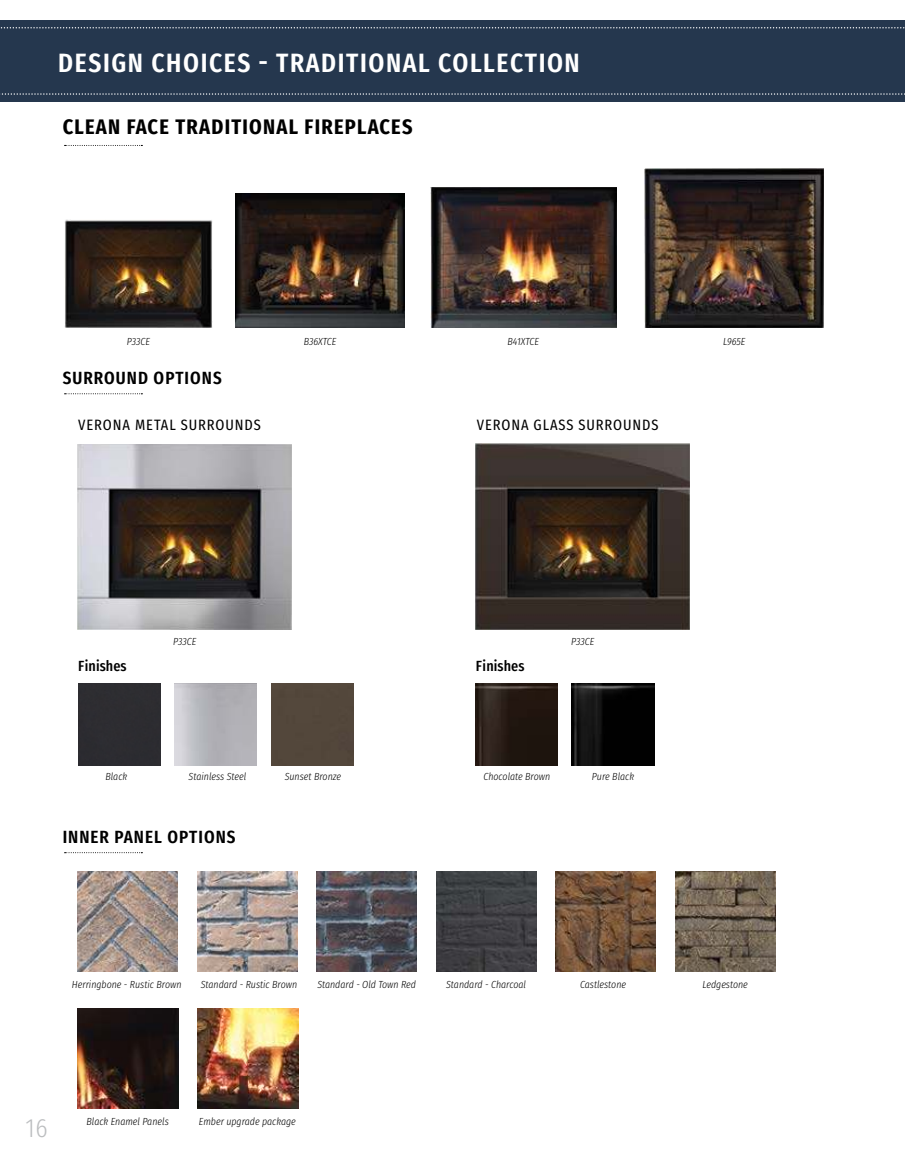
<style>
.page{position:relative;width:905px;height:1161px;background:#fff}
.page>*{position:absolute;margin:0;border:0;box-sizing:border-box;transform-origin:0 0}
.t1{font:600 26.4px "Fira Sans Condensed";letter-spacing:.06em;color:#fff}
.t2{font:300 26.4px "Fira Sans Condensed";color:#bcbec0}
.t3{font:700 21px "Fira Sans Condensed";letter-spacing:.06em;color:#000}
.t4{font:600 17.7px "Fira Sans Condensed";letter-spacing:.06em;color:#000}
.t5{font:15px "Fira Sans Condensed";letter-spacing:.06em;color:#000}
.t6{font:500 14.7px "Fira Sans Condensed";letter-spacing:.005em;color:#000}
.t7{font:italic 300 10.35px "Fira Sans Condensed";color:#000}
</style>
<div class="page">
<img style="left:78px;top:871px;width:100px;height:101px">
<img style="left:197px;top:871px;width:100px;height:101px">
<img style="left:316px;top:871px;width:101px;height:101px">
<img style="left:436px;top:871px;width:100px;height:101px">
<img style="left:555px;top:871px;width:100px;height:101px">
<img style="left:675px;top:871px;width:100px;height:101px">
<img style="left:78px;top:1008px;width:100px;height:100px">
<img style="left:198px;top:1008px;width:100px;height:100px">
<div style="left:0;top:20px;width:904px;height:81px;background:#25374e"></div>
<svg style="left:0;top:93px;width:905px;height:2px"></svg>
<svg style="left:0;top:27px;width:905px;height:2px"></svg>
<svg style="left:65px;top:145px;width:77px;height:1px"></svg>
<svg style="left:65px;top:393px;width:77px;height:1px"></svg>
<svg style="left:65px;top:852px;width:77px;height:1px"></svg>
<img style="left:644px;top:169px;width:179px;height:159px">
<img style="left:430px;top:187px;width:186px;height:141px">
<img style="left:64px;top:219px;width:149px;height:109px">
<img style="left:235px;top:194px;width:170px;height:134px">
<img style="left:475px;top:443px;width:214px;height:187px">
<img style="left:78px;top:444px;width:214px;height:185px">
<img style="left:476px;top:683px;width:82px;height:82px">
<img style="left:572px;top:683px;width:82px;height:82px">
<div style="left:271px;top:683px;width:82px;height:82px;background:#53473b"></div>
<div style="left:78px;top:683px;width:82px;height:82px;background:#2d2c31"></div>
<h1 class="t1" style="left:58px;top:44px;width:523px">DESIGN CHOICES - TRADITIONAL COLLECTION</h1>
<h2 class="t3" style="left:63px;top:112px;width:351px">CLEAN FACE TRADITIONAL FIREPLACES</h2>
<p class="t7" style="left:127px;top:334px;width:25px">P33CE</p>
<h3 class="t4" style="left:63px;top:365px;width:161px">SURROUND OPTIONS</h3>
<p class="t7" style="left:304px;top:334px;width:34px">B36XTCE</p>
<p class="t7" style="left:507px;top:334px;width:33px">B41XTCE</p>
<p class="t7" style="left:723px;top:334px;width:24px">L965E</p>
<h3 class="t5" style="left:78px;top:414px;width:184px">VERONA METAL SURROUNDS</h3>
<h3 class="t5" style="left:477px;top:414px;width:183px">VERONA GLASS SURROUNDS</h3>
<p class="t7" style="left:173px;top:634px;width:25px">P33CE</p>
<p class="t7" style="left:571px;top:634px;width:25px">P33CE</p>
<h3 class="t6" style="left:78px;top:656px;width:50px">Finishes</h3>
<h3 class="t6" style="left:476px;top:656px;width:50px">Finishes</h3>
<p class="t7" style="left:105px;top:769px;width:23px">Black</p>
<p class="t7" style="left:189px;top:769px;width:59px">Stainless Steel</p>
<p class="t7" style="left:285px;top:769px;width:58px">Sunset Bronze</p>
<p class="t7" style="left:483px;top:769px;width:68px">Chocolate Brown</p>
<p class="t7" style="left:592px;top:769px;width:44px">Pure Black</p>
<h3 class="t4" style="left:63px;top:824px;width:174px">INNER PANEL OPTIONS</h3>
<p class="t7" style="left:72px;top:977px;width:111px">Herringbone - Rustic Brown</p>
<p class="t7" style="left:201px;top:977px;width:98px">Standard - Rustic Brown</p>
<p class="t7" style="left:317px;top:977px;width:100px">Standard - Old Town Red</p>
<p class="t7" style="left:446px;top:977px;width:81px">Standard - Charcoal</p>
<p class="t7" style="left:580px;top:977px;width:48px">Castlestone</p>
<p class="t7" style="left:702px;top:977px;width:47px">Ledgestone</p>
<h1 class="t2" style="left:25px;top:1109px;width:24px">16</h1>
<p class="t7" style="left:86px;top:1114px;width:84px">Black Enamel Panels</p>
<p class="t7" style="left:199px;top:1114px;width:98px">Ember upgrade package</p>
</div>
